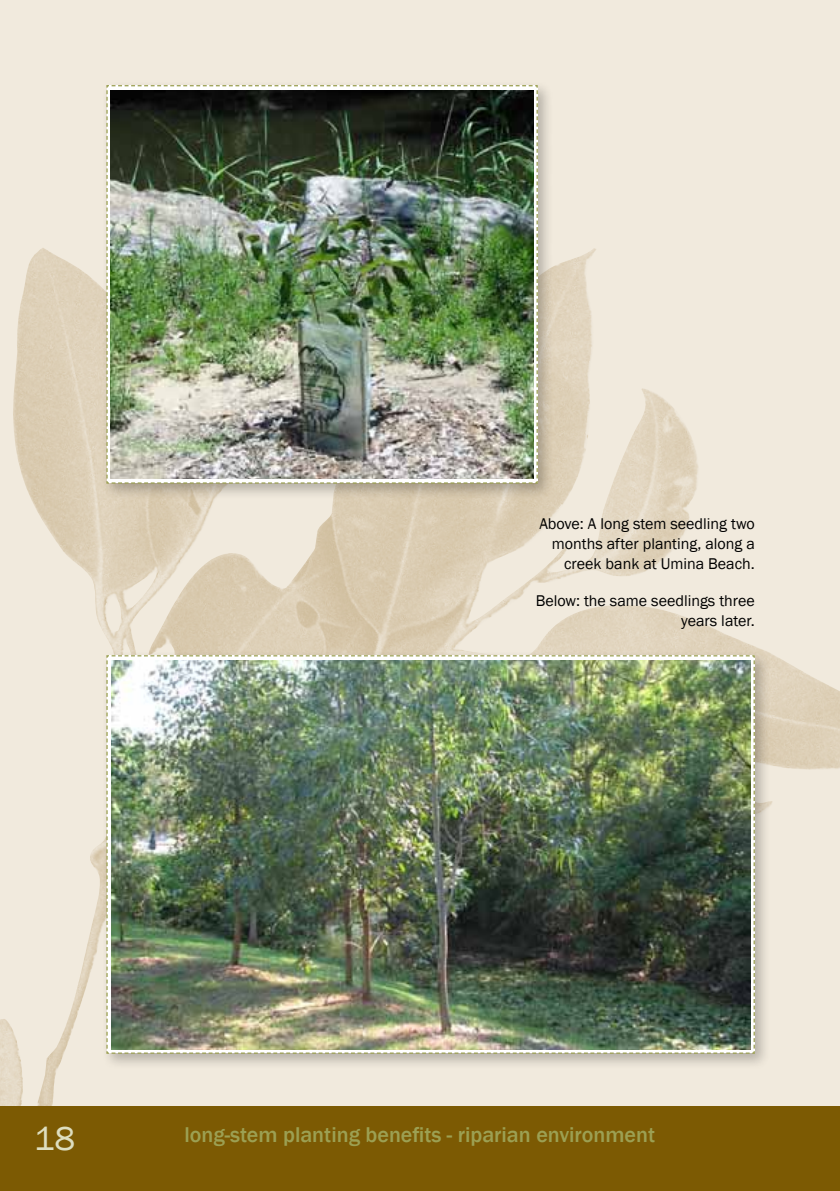
<style>
.page{position:relative;width:840px;height:1191px;background:#fff}
.page>*{position:absolute;margin:0;border:0;box-sizing:border-box;transform-origin:0 0}
.t1{font:34px "Franklin Gothic";color:#dedebf;scale:1.04 1}
.t2{font:500 22px "Franklin Gothic";color:#9ca053}
.t3{font:16px/20px "Franklin Gothic";color:#000;text-align:right}
</style>
<div class="page">
<div style="left:0;top:1106px;width:839px;height:85px;background:#7c5a03"></div>
<div style="left:0;top:0;width:839px;height:1106px;background:#f1eadd"></div>
<img style="left:12px;top:297px;width:827px;height:809px">
<div style="left:101px;top:650px;width:669px;height:419px;background:#000;opacity:.25"></div>
<svg style="left:106px;top:654px;width:649px;height:400px"></svg>
<div style="left:101px;top:80px;width:451px;height:419px;background:#000;opacity:.25"></div>
<svg style="left:106px;top:84px;width:432px;height:400px"></svg>
<img style="left:110px;top:90px;width:423px;height:389px">
<img style="left:111px;top:660px;width:638px;height:389px">
<p class="t3" style="left:539px;top:514px;width:217px">Above: A long stem seedling two months after planting, along a creek bank at Umina Beach.</p>
<p class="t3" style="left:535px;top:591px;width:221px">Below: the same seedlings three years later.</p>
<h1 class="t1" style="left:34px;top:1117px;width:41px">18</h1>
<h2 class="t2" style="left:184px;top:1121px;width:472px">long-stem planting benefits - riparian environment</h2>
</div>
